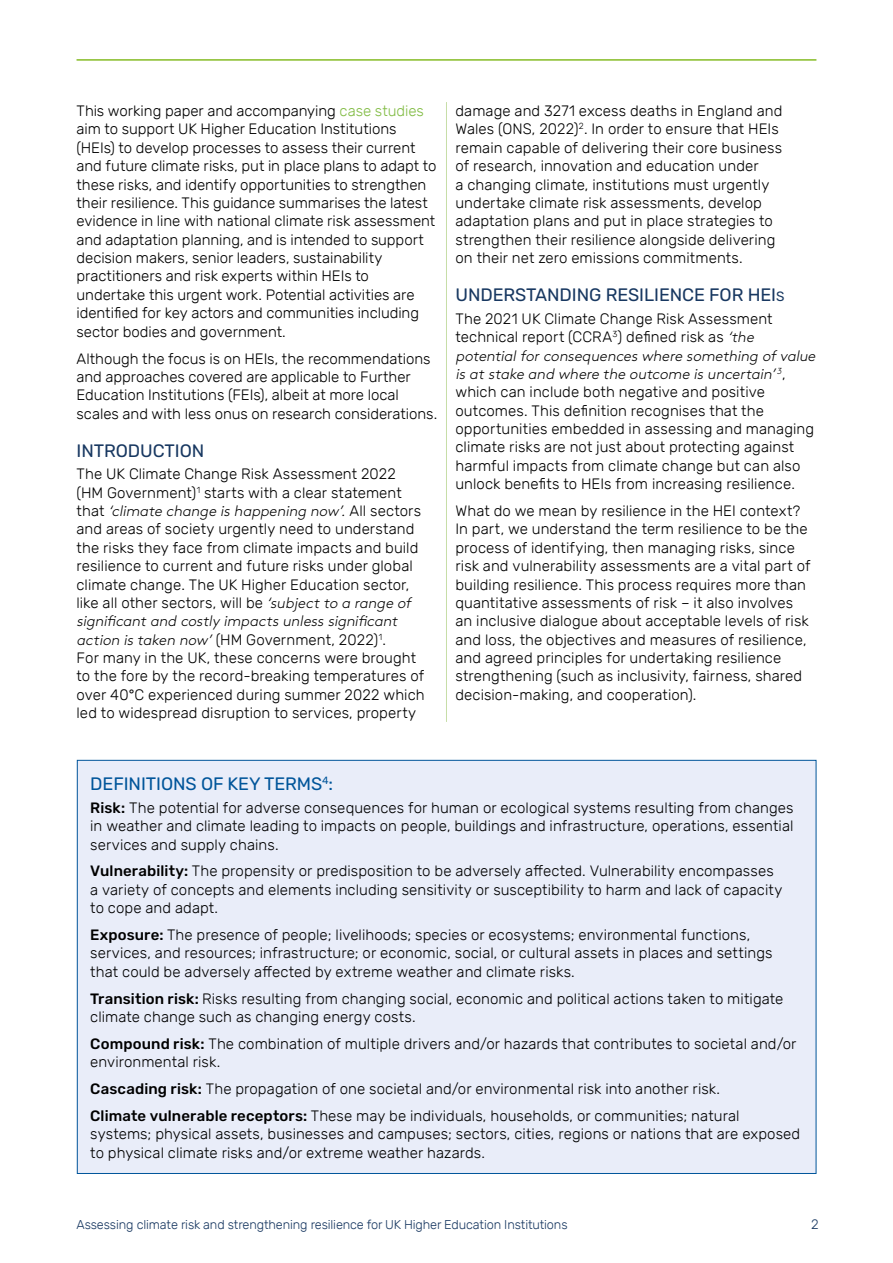
<style>
.page{position:relative;width:893px;height:1263px;background:#fff}
.page>*{position:absolute;margin:0;border:0;box-sizing:border-box;transform-origin:0 0}
.t1{font:18px "Rubik";letter-spacing:-.005em;color:#183861}
.t2{font:18px "Rubik";letter-spacing:-.005em;color:#00559a}
.t3{font:300 15px/18.3px "Rubik";letter-spacing:.005em;color:#000}
.t4{font:italic 300 15px/18.3px "Brown";color:#000}
.t5{font:13.5px "Rubik Light 2";color:#183861}
.t6{font:12.75px "Rubik Light 2";letter-spacing:-.01em;color:#183861}
.s1{color:#82bc45}
.s2{font-family:"Rubik Light 2";font-weight:400;font-style:normal}
.s3{font-family:"Rubik";font-style:normal}
.s4{font-family:"Brown";font-style:italic}
.s5{font-size:13.5px}
.s6{font-family:"Rubik Medium 2";font-weight:400}
</style>
<div class="page">
<hr style="left:446px;top:102px;width:1px;height:620px;background:#c7dea8">
<div style="left:77px;top:760px;width:739px;height:413px;background:#e9edf9"></div>
<hr style="left:77px;top:59px;width:739px;height:2px;background:#86bc25">
<p class="t3" style="left:77px;top:102px;width:361px">This working paper and accompanying <span class="s1">case studies </span>aim to support UK Higher Education Institutions (HEIs) to develop processes to assess their current and future climate risks, put in place plans to adapt to these risks, and identify opportunities to strengthen their resilience. This guidance summarises the latest evidence in line with national climate risk assessment and adaptation planning, and is intended to support decision makers, senior leaders, sustainability practitioners and risk experts within HEIs to undertake this urgent work. Potential activities are identified for key actors and communities including sector bodies and government.</p>
<p class="t3" style="left:77px;top:349px;width:362px">Although the focus is on HEIs, the recommendations and approaches covered are applicable to Further Education Institutions (FEIs), albeit at more local scales and with less onus on research considerations.</p>
<p class="t1" style="left:77px;top:440px;width:129px">INTRODUCTION</p>
<p class="t3" style="left:77px;top:465px;width:327px">The UK Climate Change Risk Assessment 2022 (HM Government)<sup>1</sup> starts with a clear statement</p>
<p class="t4" style="left:77px;top:501px;width:346px"><span class="s2">t h a t</span> ‘climate change ishappening now’.<span class="s3">A l l s e c t o r s</span></p>
<p class="t3" style="left:77px;top:520px;width:343px">and areas of society urgently need to understand the risks they face from climate impacts and build resilience to current and future risks under global climate change. The UK Higher Education sector, like all other sectors, will be <span class="s4">‘subjectto a range of</span></p>
<p class="t4" style="left:77px;top:611px;width:326px">significantand costly impactsunlesssignificant</p>
<p class="t3" style="left:77px;top:631px;width:350px"><span class="s4">action istaken now’</span>(HM Government, 2022)<sup>1</sup>.<br>For many in the UK, these concerns were brought to the fore by the record-breaking temperatures of over 40°C experienced during summer 2022 which led to widespread disruption to services, property</p>
<p class="t3" style="left:455px;top:102px;width:329px">damage and 3271 excess deaths in England and Wales (ONS, 2022)<sup>2</sup>. In order to ensure that HEIs remain capable of delivering their core business of research, innovation and education under<br>a changing climate, institutions must urgently undertake climate risk assessments, develop adaptation plans and put in place strategies to strengthen their resilience alongside delivering on their net zero emissions commitments.</p>
<p class="t1" style="left:455px;top:285px;width:331px">UNDERSTANDING RESILIENCE FOR HEI<span class="s5">S</span></p>
<p class="t3" style="left:455px;top:310px;width:319px">The 2021 UK Climate Change Risk Assessment technical report (CCRA<sup>3</sup>) defined risk as <span class="s4">‘the</span></p>
<p class="t4" style="left:455px;top:345px;width:365px">potentialforconsequenceswhere something ofvalue isatstake and where the outcome isuncertain’<sup>3</sup><span class="s3">,</span></p>
<p class="t3" style="left:455px;top:383px;width:360px">which can include both negative and positive outcomes. This definition recognises that the opportunities embedded in assessing and managing climate risks are not just about protecting against harmful impacts from climate change but can also unlock benefits to HEIs from increasing resilience.</p>
<p class="t3" style="left:455px;top:502px;width:356px">What do we mean by resilience in the HEI context?<br>In part, we understand the term resilience to be the process of identifying, then managing risks, since risk and vulnerability assessments are a vital part of building resilience. This process requires more than quantitative assessments of risk – it also involves an inclusive dialogue about acceptable levels of risk and loss, the objectives and measures of resilience, and agreed principles for undertaking resilience strengthening (such as inclusivity, fairness, shared decision-making, and cooperation).</p>
<p class="t2" style="left:90px;top:774px;width:244px">DEFINITIONS OF KEY TERMS<sup>4</sup>:</p>
<p class="t3" style="left:90px;top:799px;width:705px;text-align:justify"><span class="s6">Risk:</span> The potential for adverse consequences for human or ecological systems resulting from changes in weather and climate leading to impacts on people, buildings and infrastructure, operations, essential services and supply chains.</p>
<p class="t3" style="left:90px;top:862px;width:694px"><span class="s6">Vulnerability:</span> The propensity or predisposition to be adversely affected. Vulnerability encompasses a variety of concepts and elements including sensitivity or susceptibility to harm and lack of capacity to cope and adapt.</p>
<p class="t3" style="left:90px;top:926px;width:684px"><span class="s6">Exposure:</span> The presence of people; livelihoods; species or ecosystems; environmental functions, services, and resources; infrastructure; or economic, social, or cultural assets in places and settings that could be adversely affected by extreme weather and climate risks.</p>
<p class="t3" style="left:90px;top:990px;width:695px"><span class="s6">Transition risk:</span> Risks resulting from changing social, economic and political actions taken to mitigate climate change such as changing energy costs.</p>
<p class="t3" style="left:90px;top:1035px;width:708px"><span class="s6">Compound risk:</span> The combination of multiple drivers and/or hazards that contributes to societal and/or environmental risk.</p>
<p class="t3" style="left:90px;top:1076px;width:651px;line-height:26.8px"><span class="s6">Cascading risk:</span> The propagation of one societal and/or environmental risk into another risk.<br><span class="s6">Climate vulnerable receptors:</span> These may be individuals, households, or communities; natural</p>
<p class="t3" style="left:90px;top:1125px;width:711px">systems; physical assets, businesses and campuses; sectors, cities, regions or nations that are exposed to physical climate risks and/or extreme weather hazards.</p>
<p class="t6" style="left:77px;top:1217px;width:493px">Assessing climate risk and strengthening resilience for UK Higher Education Institutions</p>
<p class="t5" style="left:811px;top:1216px;width:9px">2</p>
</div>
